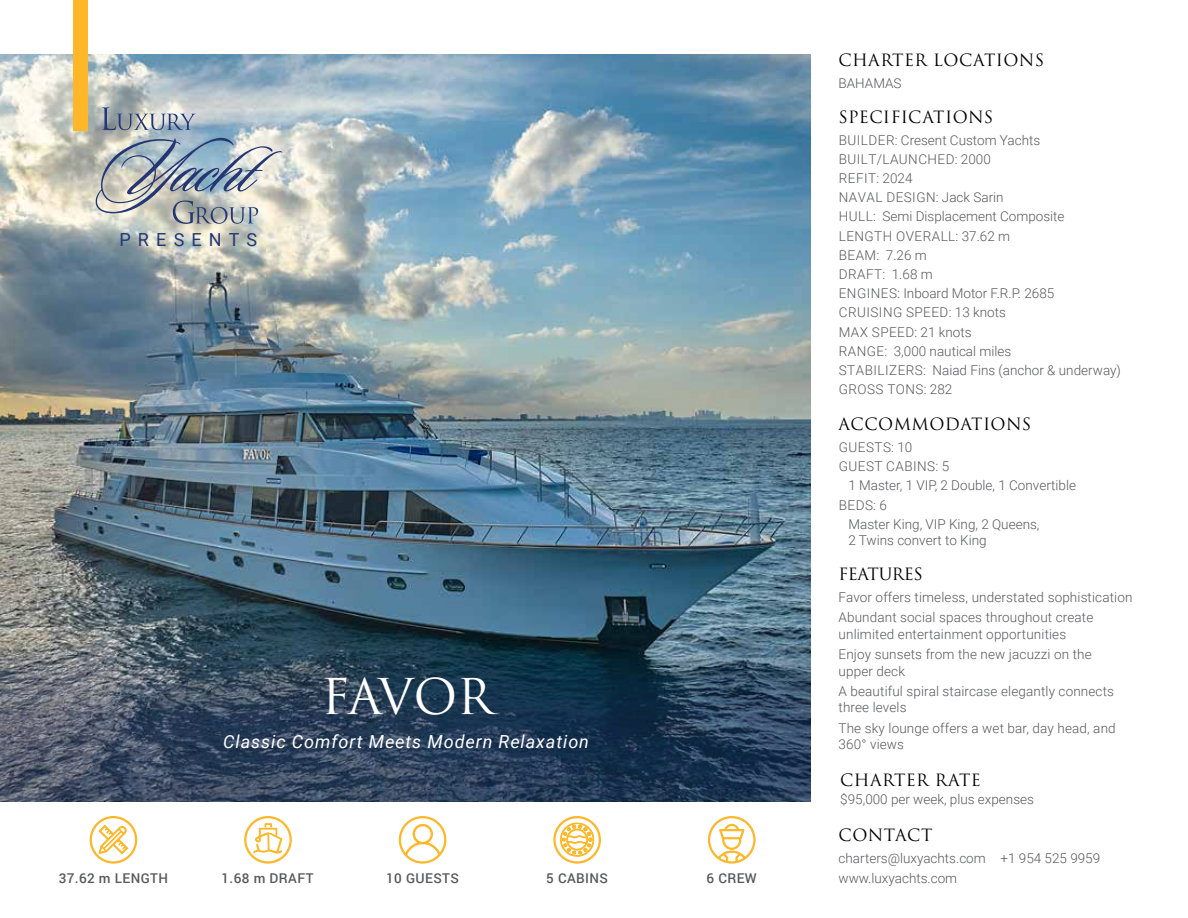
<style>
.page{position:relative;width:1188px;height:918px;background:#fff}
.page>*{position:absolute;margin:0;border:0;box-sizing:border-box;transform-origin:0 0}
.t1{font:48px "Trajan Pro 3";letter-spacing:-.025em;color:#fff}
.t2{font:italic 18px "Roboto";letter-spacing:.05em;color:#fff}
.t3{font:18px "Roboto";letter-spacing:.4em;color:#243774}
.t4{font:16.5px "Trajan Pro 3";letter-spacing:.02em;color:#000}
.t5{font:16.5px "Trajan Pro 3";letter-spacing:-.03em;color:#000}
.t6{font:300 13.5px/19.2px "Roboto";letter-spacing:.01em;color:#58595b}
.t7{font:500 13.5px "Roboto";letter-spacing:.03em;color:#58595b}
.t8{font:300 13.5px "Roboto";letter-spacing:.035em;color:#58595b}
</style>
<div class="page">
<img style="left:0;top:54px;width:811px;height:578px">
<svg style="left:0;top:632px;width:811px;height:169px;background:#33485d"></svg>
<div style="left:73px;top:0;width:14px;height:131px;background:#fdb728"></div>
<svg style="left:99px;top:825px;width:29px;height:29px"></svg>
<div style="left:90px;top:816px;width:47px;height:48px;border:2px solid #fdb728;border-radius:50%"></div>
<svg style="left:253px;top:823px;width:30px;height:31px"></svg>
<div style="left:244px;top:816px;width:48px;height:48px;border:2px solid #fdb728;border-radius:50%"></div>
<svg style="left:404px;top:824px;width:38px;height:34px"></svg>
<div style="left:399px;top:816px;width:47px;height:48px;border:2px solid #fdb728;border-radius:50%"></div>
<svg style="left:560px;top:823px;width:34px;height:34px"></svg>
<div style="left:553px;top:816px;width:48px;height:48px;border:2px solid #fdb728;border-radius:50%"></div>
<svg style="left:714px;top:824px;width:35px;height:37px"></svg>
<div style="left:708px;top:816px;width:48px;height:48px;border:2px solid #fdb728;border-radius:50%"></div>
<svg style="left:102px;top:107px;width:94px;height:23px;background:#a4acb5"></svg>
<svg style="left:94px;top:138px;width:189px;height:86px;background:#b1b9bc"></svg>
<h2 class="t3" style="left:119px;top:227px;width:139px">PRESENTS</h2>
<h1 class="t1" style="left:321px;top:664px;width:173px">FAVOR</h1>
<h2 class="t2" style="left:223px;top:729px;width:367px">Classic Comfort Meets Modern Relaxation</h2>
<p class="t7" style="left:59px;top:869px;width:111px">37.62 m LENGTH</p>
<p class="t7" style="left:222px;top:869px;width:93px">1.68 m DRAFT</p>
<p class="t7" style="left:707px;top:869px;width:52px">6 CREW</p>
<p class="t7" style="left:386px;top:869px;width:74px">10 GUESTS</p>
<p class="t7" style="left:546px;top:869px;width:63px">5 CABINS</p>
<p class="t4" style="left:839px;top:49px;width:207px">CHARTER LOCATIONS</p>
<p class="t6" style="left:839px;top:73px;width:65px">BAHAMAS</p>
<p class="t4" style="left:839px;top:106px;width:156px">SPECIFICATIONS</p>
<p class="t6" style="left:839px;top:130px;width:284px">BUILDER: Cresent Custom Yachts<br>BUILT/LAUNCHED: 2000<br>REFIT: 2024<br>NAVAL DESIGN: Jack Sarin<br>HULL: Semi Displacement Composite<br>LENGTH OVERALL: 37.62 m<br>BEAM: 7.26 m<br>DRAFT: 1.68 m<br>ENGINES: Inboard Motor F.R.P. 2685<br>CRUISING SPEED: 13 knots<br>MAX SPEED: 21 knots<br>RANGE: 3,000 nautical miles<br>STABILIZERS: Naiad Fins (anchor &amp; underway)<br>GROSS TONS: 282</p>
<p class="t4" style="left:839px;top:413px;width:194px">ACCOMMODATIONS</p>
<p class="t8" style="left:839px;top:438px;width:75px">GUESTS: 10</p>
<p class="t8" style="left:839px;top:457px;width:112px">GUEST CABINS: 5</p>
<p class="t6" style="left:848px;top:475px;width:229px">1 Master, 1 VIP, 2 Double, 1 Convertible</p>
<p class="t6" style="left:839px;top:495px;width:50px">BEDS: 6</p>
<p class="t6" style="left:848px;top:514px;width:193px">Master King, VIP King, 2 Queens,</p>
<p class="t6" style="left:848px;top:530px;width:140px">2 Twins convert to King</p>
<p class="t5" style="left:839px;top:563px;width:86px">FEATURES</p>
<p class="t6" style="left:839px;top:587px;width:295px;line-height:20.2px">Favor offers timeless, understated sophistication<br>Abundant social spaces throughout create</p>
<p class="t6" style="left:839px;top:623px;width:255px;line-height:20.2px">unlimited entertainment opportunities<br>Enjoy sunsets from the new jacuzzi on the</p>
<p class="t6" style="left:839px;top:660px;width:277px;line-height:20.2px">upper deck<br>A beautiful spiral staircase elegantly connects</p>
<p class="t6" style="left:839px;top:697px;width:279px;line-height:20.2px">three levels<br>The sky lounge offers a wet bar, day head, and</p>
<p class="t6" style="left:839px;top:734px;width:67px">360° views</p>
<p class="t4" style="left:840px;top:769px;width:142px">CHARTER RATE</p>
<p class="t6" style="left:840px;top:789px;width:195px">$95,000 per week, plus expenses</p>
<p class="t4" style="left:839px;top:824px;width:95px">CONTACT</p>
<p class="t6" style="left:839px;top:847px;width:263px;line-height:20.5px">charters@luxyachts.com +1 954 525 9959 www.luxyachts.com</p>
</div>
